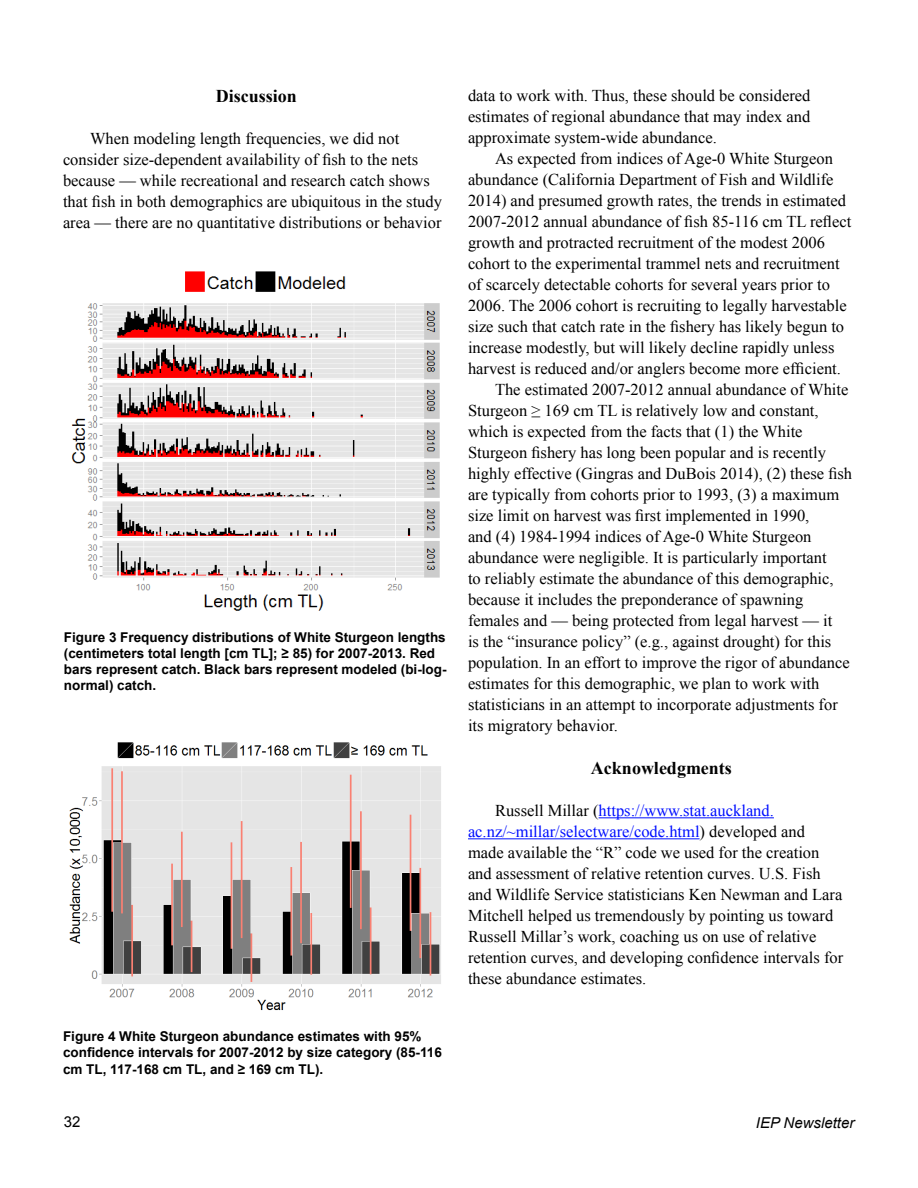
<style>
.page{position:relative;width:918px;height:1188px;background:#fff}
.page>*{position:absolute;margin:0;border:0;box-sizing:border-box;transform-origin:0 0}
.Heading_2{font:700 18px "Times New Roman";color:#000}
.Body_Text{font:16.5px/21px "Times New Roman";color:#000}
.t1{font:italic 15px "Arial";color:#000}
.t2{font:15px "Arial";color:#000}
.Figure_Table_Title{font:700 13.5px/16.2px "Arial";color:#000}
.s1{color:#000fff}
</style>
<div class="page">
<hr style="left:599px;top:817px;width:175px;height:1px;background:#000fff">
<hr style="left:468px;top:838px;width:232px;height:1px;background:#000fff">
<img style="left:71px;top:271px;width:369px;height:340px">
<img style="left:69px;top:742px;width:372px;height:269px">
<p class="Heading_2" style="left:216px;top:84px;width:83px">Discussion</p>
<p class="Body_Text" style="left:63px;top:128px;width:381px;text-indent:27px">When modeling length frequencies, we did not consider size-dependent availability of fish to the nets because — while recreational and research catch shows that fish in both demographics are ubiquitous in the study area — there are no quantitative distributions or behavior</p>
<p class="Figure_Table_Title" style="left:64px;top:629px;width:384px">Figure 3 Frequency distributions of White Sturgeon lengths (centimeters total length [cm TL]; ≥ 85) for 2007-2013. Red bars represent catch. Black bars represent modeled (bi-log&shy;normal) catch.</p>
<p class="Figure_Table_Title" style="left:63px;top:1029px;width:380px">Figure 4 White Sturgeon abundance estimates with 95% confidence intervals for 2007-2012 by size category (85-116 cm TL, 117-168 cm TL, and ≥ 169 cm TL).</p>
<p class="Body_Text" style="left:468px;top:85px;width:344px;text-align:justify">data to work with. Thus, these should be considered estimates of regional abundance that may index and approximate system-wide abundance.</p>
<p class="Body_Text" style="left:468px;top:148px;width:385px;text-indent:27px">As expected from indices of Age-0 White Sturgeon abundance (California Department of Fish and Wildlife 2014) and presumed growth rates, the trends in estimated 2007-2012 annual abundance of fish 85-116 cm TL reflect growth and protracted recruitment of the modest 2006 cohort to the experimental trammel nets and recruitment of scarcely detectable cohorts for several years prior to 2006. The 2006 cohort is recruiting to legally harvestable size such that catch rate in the fishery has likely begun to increase modestly, but will likely decline rapidly unless harvest is reduced and/or anglers become more efficient.</p>
<p class="Body_Text" style="left:468px;top:379px;width:386px;text-indent:27px">The estimated 2007-2012 annual abundance of White Sturgeon ≥ 169 cm TL is relatively low and constant, which is expected from the facts that (1) the White Sturgeon fishery has long been popular and is recently highly effective (Gingras and DuBois 2014), (2) these fish are typically from cohorts prior to 1993, (3) a maximum size limit on harvest was first implemented in 1990,<br>and (4) 1984-1994 indices of Age-0 White Sturgeon abundance were negligible. It is particularly important<br>to reliably estimate the abundance of this demographic, because it includes the preponderance of spawning females and — being protected from legal harvest — it<br>is the “insurance policy” (e.g., against drought) for this population. In an effort to improve the rigor of abundance estimates for this demographic, we plan to work with statisticians in an attempt to incorporate adjustments for its migratory behavior.</p>
<p class="Heading_2" style="left:591px;top:756px;width:142px">Acknowledgments</p>
<p class="Body_Text" style="left:468px;top:800px;width:377px;text-indent:27px">Russell Millar (<span class="s1">https://www.stat.auckland. ac.nz/~millar/selectware/code.html</span>) developed and made available the “R” code we used for the creation and assessment of relative retention curves. U.S. Fish and Wildlife Service statisticians Ken Newman and Lara Mitchell helped us tremendously by pointing us toward Russell Millar’s work, coaching us on use of relative retention curves, and developing confidence intervals for these abundance estimates.</p>
<p class="t2" style="left:64px;top:1112px;width:18px">32</p>
<p class="t1" style="left:756px;top:1113px;width:100px">IEP Newsletter</p>
</div>
